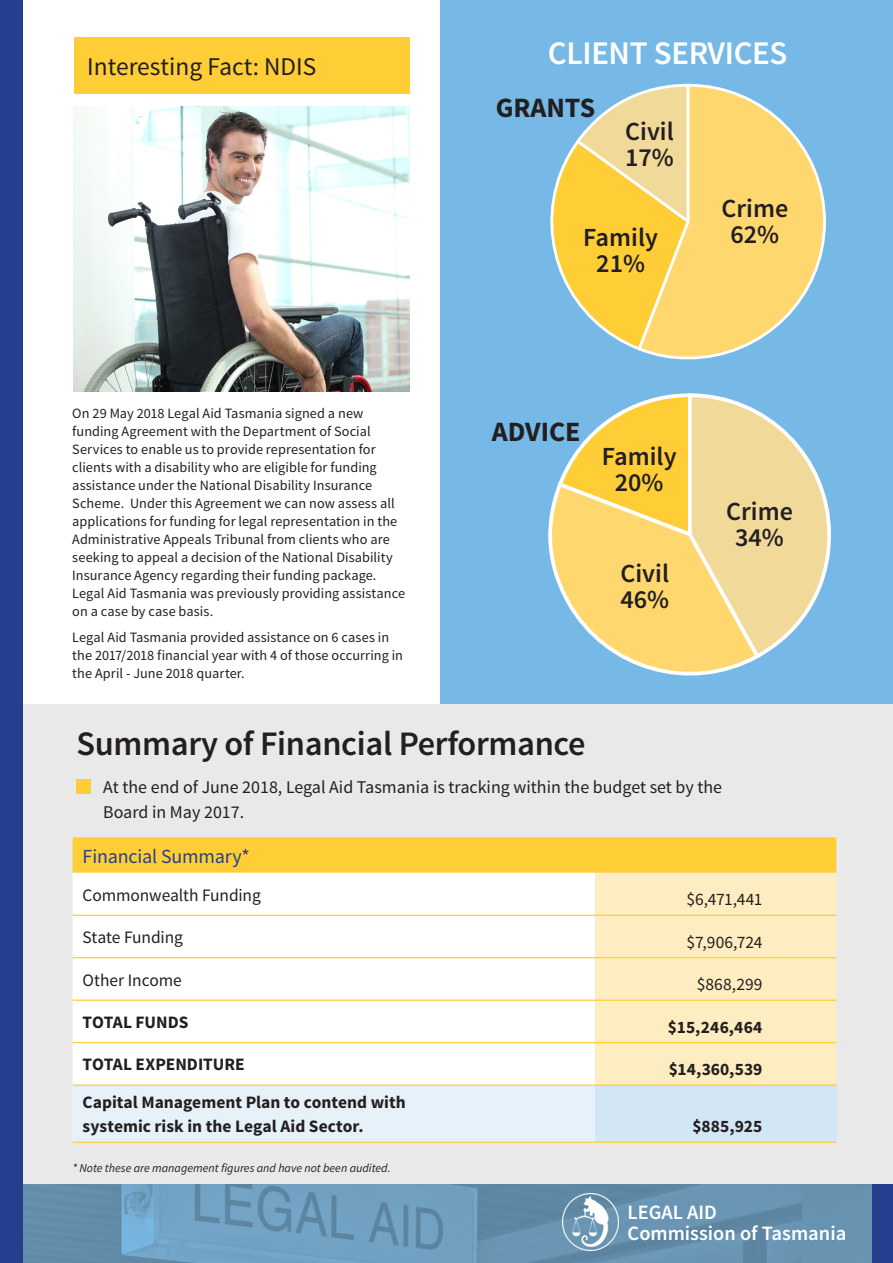
<style>
.page{position:relative;width:893px;height:1263px;background:#fff}
.page>*{position:absolute;margin:0;border:0;box-sizing:border-box;transform-origin:0 0}
.HEADERS_Titilium{font:600 34.35px "Source Sans Pro";letter-spacing:-.01em;color:#231f20}
.HEADERS_Titilium-2{font:600 33px "Source Sans Pro";letter-spacing:-.01em;color:#fff}
.t1{font:700 27.9px "Source Sans Pro";color:#231f20}
.t2{font:600 26.1px/26.1px "Source Sans Pro";color:#231f20;text-align:center}
.Description_Titilium{font:25.5px "Source Sans Pro";color:#231f20}
.t3{font:600 20.4px/21.6px "Source Sans Pro";color:#fff}
.Contents{font:19.95px "Source Sans Pro";letter-spacing:-.01em;color:#253f8e}
.Subtitles{font:18px/25.3px "Source Sans Pro";color:#231f20}
.Contents-2{font:700 17.4px/24px "Source Sans Pro";color:#231f20}
.Contents-3{font:17.4px "Source Sans Pro";letter-spacing:-.005em;color:#231f20}
.Contents-4{font:14.25px/18px "Source Sans Pro";letter-spacing:.005em;color:#231f20}
.t4{font:italic 12px "Source Sans Pro";color:#231f20}
</style>
<div class="page">
<div style="left:440px;top:0;width:453px;height:709px;background:#76b9e6"></div>
<div style="left:21px;top:704px;width:872px;height:494px;background:#e8e9e8"></div>
<div style="left:0;top:1184px;width:893px;height:79px;background:#253f8e"></div>
<img style="left:23px;top:1184px;width:849px;height:79px">
<img style="left:562px;top:1194px;width:57px;height:56px">
<div style="left:0;top:0;width:22px;height:1263px;background:#253f8e"></div>
<div style="left:73px;top:837px;width:763px;height:36px;background:#ffce37"></div>
<div style="left:73px;top:873px;width:522px;height:211px;background:#fff"></div>
<div style="left:595px;top:873px;width:241px;height:211px;background:#feedc1"></div>
<div style="left:73px;top:1085px;width:522px;height:57px;background:#e6f1f9"></div>
<div style="left:595px;top:1085px;width:241px;height:57px;background:#d2e6f6"></div>
<hr style="left:73px;top:1084px;width:522px;height:2px;background:#ffce37">
<hr style="left:595px;top:1084px;width:241px;height:2px;background:#ffce37">
<hr style="left:73px;top:1141px;width:522px;height:2px;background:#ffce37">
<hr style="left:595px;top:1141px;width:241px;height:2px;background:#ffce37">
<hr style="left:73px;top:915px;width:522px;height:1px;background:#ffce37">
<hr style="left:595px;top:915px;width:241px;height:1px;background:#ffce37">
<hr style="left:73px;top:957px;width:522px;height:1px;background:#ffce37">
<hr style="left:595px;top:957px;width:241px;height:1px;background:#ffce37">
<hr style="left:73px;top:999px;width:522px;height:2px;background:#ffce37">
<hr style="left:595px;top:999px;width:241px;height:2px;background:#ffce37">
<hr style="left:73px;top:1042px;width:522px;height:1px;background:#ffce37">
<hr style="left:595px;top:1042px;width:241px;height:1px;background:#ffce37">
<div style="left:77px;top:779px;width:14px;height:15px;background:#ffce37"></div>
<div style="left:74px;top:37px;width:336px;height:57px;background:#ffce37"></div>
<svg style="left:548px;top:393px;width:283px;height:283px"></svg>
<svg style="left:550px;top:93px;width:86px;height:256px"></svg>
<svg style="left:636px;top:83px;width:190px;height:277px"></svg>
<img style="left:74px;top:106px;width:336px;height:285px">
<p class="Description_Titilium" style="left:87px;top:50px;width:231px">Interesting Fact: NDIS</p>
<p class="Contents-4" style="left:72px;top:404px;width:335px">On 29 May 2018 Legal Aid Tasmania signed a new funding Agreement with the Department of Social Services to enable us to provide representation for clients with a disability who are eligible for funding assistance under the National Disability Insurance Scheme. Under this Agreement we can now assess all applications for funding for legal representation in the Administrative Appeals Tribunal from clients who are seeking to appeal a decision of the National Disability Insurance Agency regarding their funding package.<br>Legal Aid Tasmania was previously providing assistance on a case by case basis.</p>
<p class="Contents-4" style="left:72px;top:628px;width:332px">Legal Aid Tasmania provided assistance on 6 cases in the 2017/2018 financial year with 4 of those occurring in the April - June 2018 quarter.</p>
<p class="HEADERS_Titilium-2" style="left:548px;top:32px;width:241px">CLIENT SERVICES</p>
<p class="t1" style="left:496px;top:90px;width:101px">GRANTS</p>
<p class="t2" style="left:625px;top:119px;width:50px;text-align:left">Civil<br>17%</p>
<p class="t2" style="left:583px;top:225px;width:76px">Family<br>21%</p>
<p class="t2" style="left:721px;top:196px;width:68px">Crime<br>62%</p>
<p class="t1" style="left:492px;top:414px;width:90px">ADVICE</p>
<p class="t2" style="left:602px;top:444px;width:76px">Family<br>20%</p>
<p class="t2" style="left:620px;top:561px;width:50px;text-align:left">Civil<br>46%</p>
<p class="t2" style="left:726px;top:499px;width:68px">Crime<br>34%</p>
<p class="HEADERS_Titilium" style="left:77px;top:722px;width:511px">Summary of Financial Performance</p>
<p class="Subtitles" style="left:103px;top:775px;width:620px">At the end of June 2018, Legal Aid Tasmania is tracking within the budget set by the<br>Board in May 2017.</p>
<p class="Contents" style="left:83px;top:843px;width:169px">Financial Summary*</p>
<p class="Contents-3" style="left:83px;top:884px;width:180px">Commonwealth Funding</p>
<p class="Contents-3" style="left:686px;top:889px;width:77px">$6,471,441</p>
<p class="Contents-3" style="left:83px;top:926px;width:102px">State Funding</p>
<p class="Contents-3" style="left:687px;top:931px;width:77px">$7,906,724</p>
<p class="Contents-3" style="left:83px;top:969px;width:101px">Other Income</p>
<p class="Contents-3" style="left:697px;top:974px;width:67px">$868,299</p>
<p class="Contents-2" style="left:83px;top:1011px;width:107px">TOTAL FUNDS</p>
<p class="Contents-2" style="left:668px;top:1015px;width:96px">$15,246,464</p>
<p class="Contents-2" style="left:83px;top:1053px;width:164px">TOTAL EXPENDITURE</p>
<p class="Contents-2" style="left:669px;top:1058px;width:95px">$14,360,539</p>
<p class="Contents-2" style="left:83px;top:1091px;width:325px">Capital Management Plan to contend with systemic risk in the Legal Aid Sector.</p>
<p class="Contents-2" style="left:692px;top:1115px;width:71px">$885,925</p>
<p class="t4" style="left:72px;top:1160px;width:320px">* Note these are management figures and have not been audited.</p>
<p class="t3" style="left:628px;top:1202px;width:220px">LEGAL AID<br>Commission of Tasmania</p>
</div>
